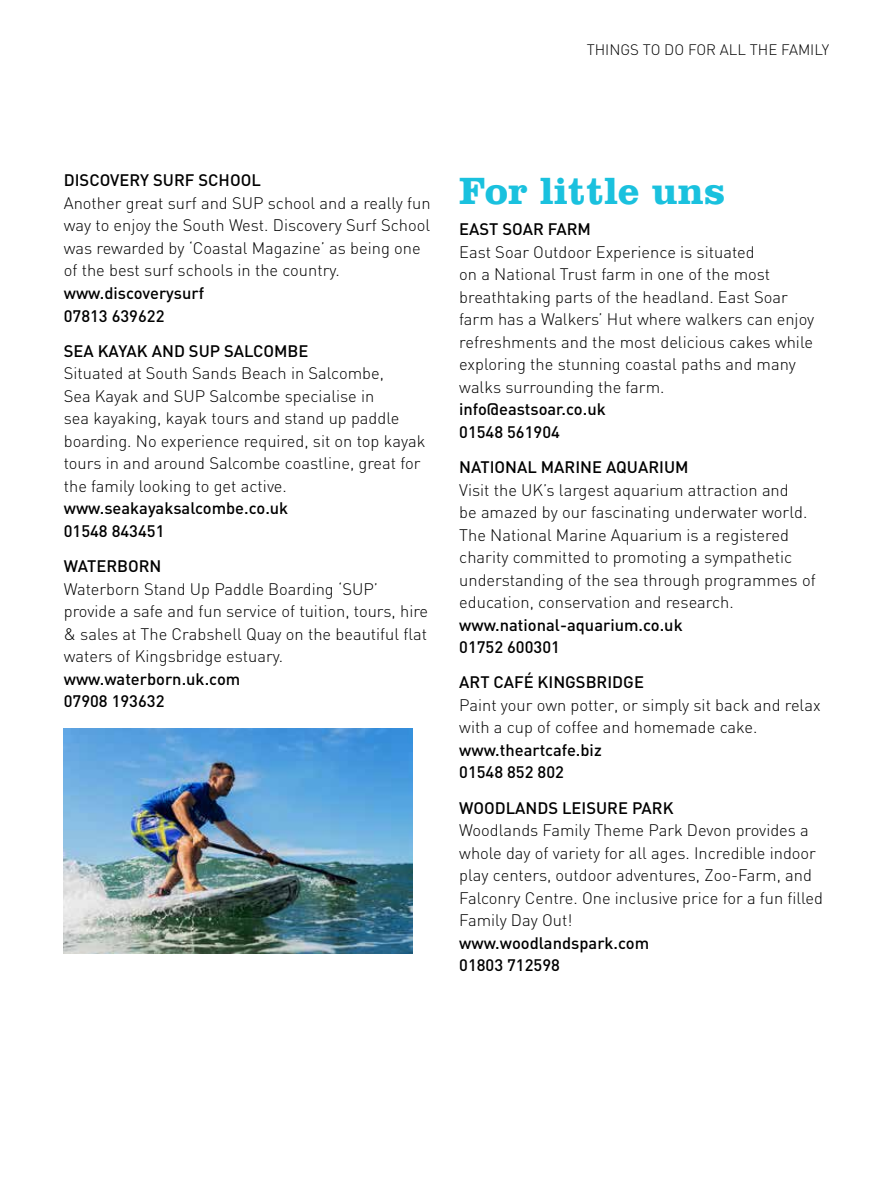
<style>
.page{position:relative;width:893px;height:1191px;background:#fff}
.page>*{position:absolute;margin:0;border:0;box-sizing:border-box;transform-origin:0 0}
.t1{font:700 39px "Clarendon BT";color:#1ac1de}
.t2{font:300 16.5px/22.5px "DIN";color:#000}
.t3{font:500 16.5px/22.5px "DIN";color:#000}
.t4{font:300 15px "DIN";color:#000}
</style>
<div class="page">
<img style="left:64px;top:728px;width:348px;height:226px">
<p class="t4" style="left:587px;top:40px;width:244px">THINGS TO DO FOR ALL THE FAMILY</p>
<p class="t3" style="left:64px;top:169px;width:199px">DISCOVERY SURF SCHOOL</p>
<p class="t2" style="left:64px;top:192px;width:368px">Another great surf and SUP school and a really fun way to enjoy the South West. Discovery Surf School was rewarded by ‘Coastal Magazine’ as being one of the best surf schools in the country.</p>
<p class="t3" style="left:64px;top:281px;width:142px">www.discoverysurf<br>07813 639622</p>
<p class="t3" style="left:64px;top:339px;width:246px">SEA KAYAK AND SUP SALCOMBE</p>
<p class="t2" style="left:64px;top:362px;width:363px">Situated at South Sands Beach in Salcombe,<br>Sea Kayak and SUP Salcombe specialise in<br>sea kayaking, kayak tours and stand up paddle boarding. No experience required, sit on top kayak tours in and around Salcombe coastline, great for the family looking to get active.</p>
<p class="t3" style="left:64px;top:496px;width:226px">www.seakayaksalcombe.co.uk<br>01548 843451</p>
<p class="t3" style="left:64px;top:554px;width:99px">WATERBORN</p>
<p class="t2" style="left:64px;top:577px;width:366px">Waterborn Stand Up Paddle Boarding ‘SUP’ provide a safe and fun service of tuition, tours, hire &amp; sales at The Crabshell Quay on the beautiful flat waters of Kingsbridge estuary.</p>
<p class="t3" style="left:64px;top:667px;width:178px">www.waterborn.uk.com<br>07908 193632</p>
<h1 class="t1" style="left:459px;top:166px;width:268px">For little uns</h1>
<p class="t3" style="left:459px;top:217px;width:133px">EAST SOAR FARM</p>
<p class="t2" style="left:459px;top:240px;width:356px">East Soar Outdoor Experience is situated<br>on a National Trust farm in one of the most breathtaking parts of the headland. East Soar farm has a Walkers’ Hut where walkers can enjoy refreshments and the most delicious cakes while exploring the stunning coastal paths and many walks surrounding the farm.</p>
<p class="t3" style="left:459px;top:397px;width:148px">info@eastsoar.co.uk<br>01548 561904</p>
<p class="t3" style="left:459px;top:455px;width:231px">NATIONAL MARINE AQUARIUM</p>
<p class="t2" style="left:459px;top:478px;width:358px">Visit the UK’s largest aquarium attraction and<br>be amazed by our fascinating underwater world.<br>The National Marine Aquarium is a registered charity committed to promoting a sympathetic understanding of the sea through programmes of education, conservation and research.</p>
<p class="t3" style="left:459px;top:613px;width:225px">www.national-aquarium.co.uk<br>01752 600301</p>
<p class="t3" style="left:459px;top:670px;width:186px">ART CAFÉ KINGSBRIDGE</p>
<p class="t2" style="left:459px;top:693px;width:363px">Paint your own potter, or simply sit back and relax with a cup of coffee and homemade cake.</p>
<p class="t3" style="left:459px;top:738px;width:144px">www.theartcafe.biz<br>01548 852 802</p>
<p class="t3" style="left:459px;top:796px;width:216px">WOODLANDS LEISURE PARK</p>
<p class="t2" style="left:459px;top:819px;width:365px">Woodlands Family Theme Park Devon provides a whole day of variety for all ages. Incredible indoor play centers, outdoor adventures, Zoo-Farm, and Falconry Centre. One inclusive price for a fun filled Family Day Out!</p>
<p class="t3" style="left:459px;top:931px;width:191px">www.woodlandspark.com<br>01803 712598</p>
</div>
